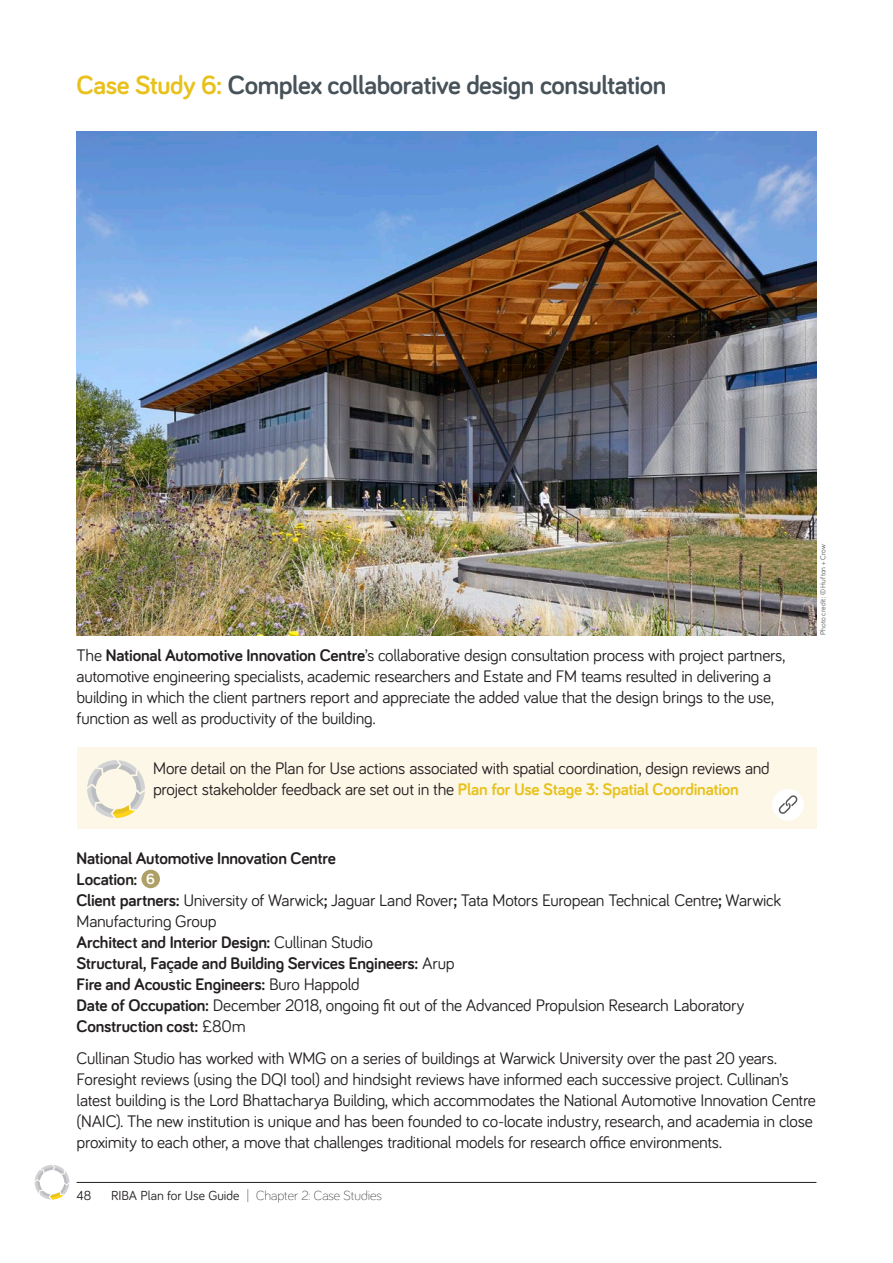
<style>
.page{position:relative;width:893px;height:1263px;background:#fff}
.page>*{position:absolute;margin:0;border:0;box-sizing:border-box;transform-origin:0 0}
.t1{font:700 27px "Bariol";letter-spacing:-.015em;color:#475259}
.t2{font:17.25px/21px "Bariol";letter-spacing:-.015em;color:#231f20}
.t3{font:700 17.25px/21px "Bariol";letter-spacing:-.01em;color:#231f20}
.t4{font:300 13.5px "Bariol";color:#231f20}
.t5{font:13.5px "Bariol";color:#231f20}
.t6{font:7.5px "Bariol";letter-spacing:.015em;color:#57585a}
.s1{color:#e8c11c}
.s2{font-weight:700}
.s3{font-weight:700;color:#e8c11c}
.s4{font-size:15px;color:#fff}
.s5{font-weight:400}
</style>
<div class="page">
<hr style="left:77px;top:1182px;width:739px;height:1px;background:#231f20">
<div style="left:141px;top:870px;width:19px;height:18px;background:#afa067;border-radius:50%"></div>
<div style="left:77px;top:747px;width:739px;height:81px;background:#fcf7e7"></div>
<div style="left:772px;top:789px;width:32px;height:31px;background:#fff;border-radius:50%"></div>
<svg style="left:778px;top:795px;width:20px;height:19px"></svg>
<svg style="left:87px;top:760px;width:58px;height:58px"></svg>
<img style="left:77px;top:132px;width:739px;height:503px">
<svg style="left:35px;top:1165px;width:34px;height:34px"></svg>
<h1 class="t1" style="left:77px;top:66px;width:591px"><span class="s1">Case Study 6:</span> Complex collaborative design consultation</h1>
<p class="t2" style="left:77px;top:644px;width:710px">The <span class="s2">National Automotive Innovation Centre</span>’s collaborative design consultation process with project partners, automotive engineering specialists, academic researchers and Estate and FM teams resulted in delivering a building in which the client partners report and appreciate the added value that the design brings to the use, function as well as productivity of the building.</p>
<p class="t2" style="left:153px;top:757px;width:618px">More detail on the Plan for Use actions associated with spatial coordination, design reviews and project stakeholder feedback are set out in the <span class="s3">Plan for Use Stage 3: Spatial Coordination</span></p>
<p class="t6" style="left:818px;top:635px;width:93px;rotate:-90deg">Photo credit: © Hufton + Crow</p>
<p class="t3" style="left:77px;top:847px;width:706px">National Automotive Innovation Centre<br>Location: <span class="s4">6<br></span>Client partners: <span class="s5">University of Warwick</span>; <span class="s5">Jaguar Land Rover</span>; <span class="s5">Tata Motors European Technical Centre</span>; <span class="s5">Warwick Manufacturing Group<br></span>Architect and Interior Design: <span class="s5">Cullinan Studio<br></span>Structural, Façade and Building Services Engineers: <span class="s5">Arup<br></span>Fire and Acoustic Engineers: <span class="s5">Buro Happold<br></span>Date of Occupation: <span class="s5">December 2018, ongoing fit out of the Advanced Propulsion Research Laboratory </span>Construction cost: <span class="s5">£80m</span></p>
<p class="t2" style="left:77px;top:1046px;width:741px">Cullinan Studio has worked with WMG on a series of buildings at Warwick University over the past 20 years.<br>Foresight reviews (using the DQI tool) and hindsight reviews have informed each successive project. Cullinan’s latest building is the Lord Bhattacharya Building, which accommodates the National Automotive Innovation Centre (NAIC). The new institution is unique and has been founded to co-locate industry, research, and academia in close proximity to each other, a move that challenges traditional models for research office environments.</p>
<p class="t5" style="left:77px;top:1186px;width:16px">48</p>
<p class="t4" style="left:111px;top:1186px;width:272px"><span class="s5">RIBA Plan for Use Guide</span> | Chapter 2: Case Studies</p>
</div>
